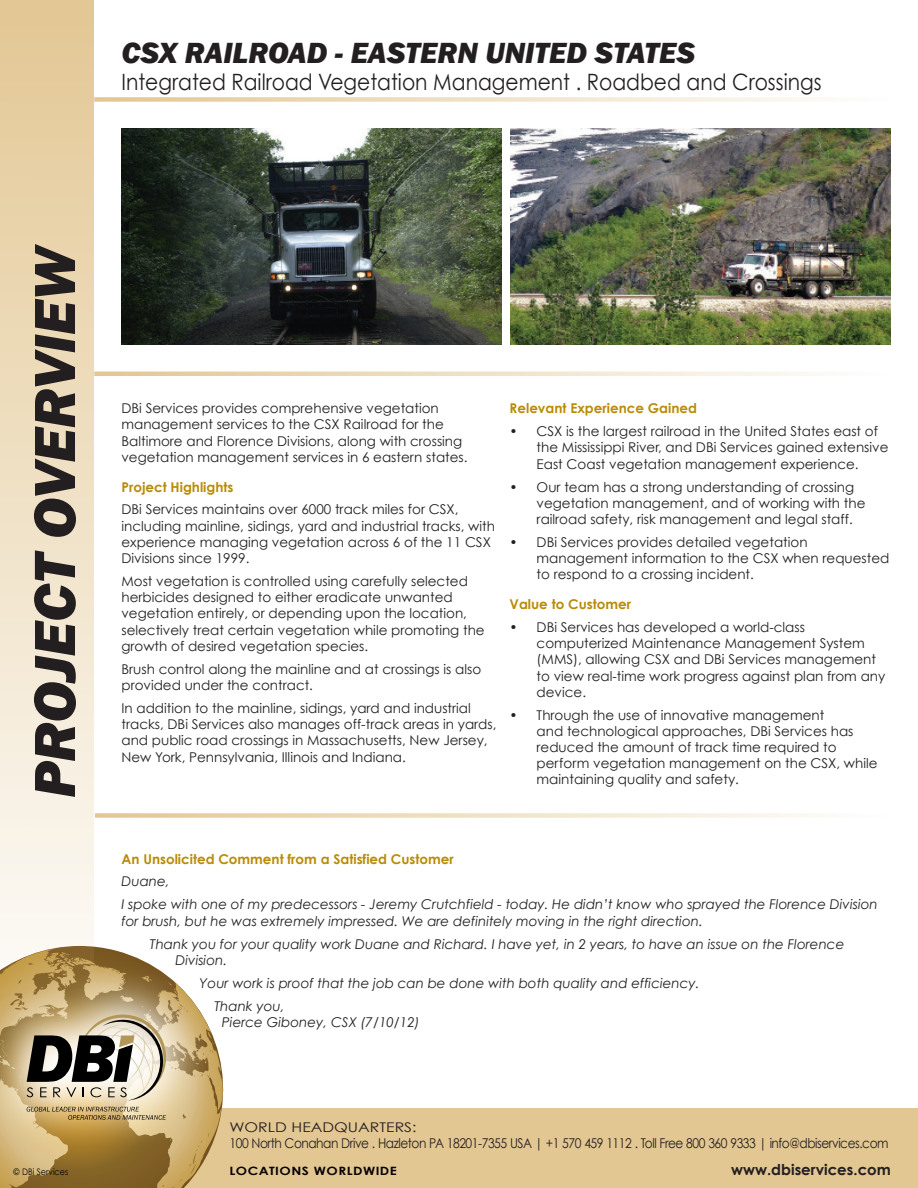
<style>
.page{position:relative;width:918px;height:1188px;background:#fff}
.page>*{position:absolute;margin:0;border:0;box-sizing:border-box;transform-origin:0 0}
.t1{font:italic 800 60px "Franklin Gothic";letter-spacing:-.01em;color:#231f20}
.t2{font:italic 800 30px "Franklin Gothic";color:#231f20}
.t3{font:22.5px "Century Gothic";color:#231f20;scale:.9 1}
.t4{font:700 15px "Century Gothic";color:#231f20}
.t5{font:13.5px/16.2px "Century Gothic";color:#231f20}
.t6{font:italic 13.5px/23px "Century Gothic";color:#231f20}
.t7{font:700 13.5px "Century Gothic";color:#b98b07}
.t8{font:13.5px "Century Gothic";letter-spacing:-.04em;color:#231f20;scale:.9 1}
.t9{font:13.35px "Century Gothic";color:#231f20;scale:1.18 1}
.t10{font:700 11.55px "Century Gothic";letter-spacing:.035em;color:#080302;scale:1.18 1}
.t11{font:9px "Century Gothic";color:#080302;scale:.9 1}
</style>
<div class="page">
<div style="left:0;top:1108px;width:918px;height:80px;background:#e3c793"></div>
<svg style="left:0;top:946px;width:224px;height:242px"></svg>
<svg style="left:193px;top:1173px;width:3px;height:5px"></svg>
<svg style="left:0;top:1124px;width:216px;height:26px"></svg>
<svg style="left:0;top:949px;width:219px;height:175px"></svg>
<svg style="left:0;top:0;width:94px;height:1035px"></svg>
<svg style="left:94px;top:97px;width:729px;height:5px"></svg>
<svg style="left:94px;top:372px;width:726px;height:4px"></svg>
<img style="left:122px;top:129px;width:380px;height:216px">
<img style="left:511px;top:129px;width:380px;height:216px">
<svg style="left:95px;top:813px;width:726px;height:5px"></svg>
<h2 class="t2" style="left:122px;top:33px;width:575px">CSX RAILROAD - eASTERN UNITED STATES</h2>
<h3 class="t3" style="left:122px;top:68px;width:779px">Integrated Railroad Vegetation Management . Roadbed and Crossings</h3>
<h1 class="t1" style="left:16px;top:798px;width:555px;rotate:-90deg">Project Overview</h1>
<p class="t11" style="left:14px;top:1166px;width:62px">© DBi Services</p>
<p class="t5" style="left:122px;top:400px;width:348px">DBi Services provides comprehensive vegetation management services to the CSX Railroad for the Baltimore and Florence Divisions, along with crossing vegetation management services in 6 eastern states.</p>
<p class="t7" style="left:122px;top:478px;width:114px">Project Highlights</p>
<p class="t5" style="left:122px;top:501px;width:375px">DBi Services maintains over 6000 track miles for CSX, including mainline, sidings, yard and industrial tracks, with experience managing vegetation across 6 of the 11 CSX Divisions since 1999.</p>
<p class="t5" style="left:122px;top:573px;width:365px">Most vegetation is controlled using carefully selected herbicides designed to either eradicate unwanted vegetation entirely, or depending upon the location, selectively treat certain vegetation while promoting the growth of desired vegetation species.</p>
<p class="t5" style="left:122px;top:661px;width:361px">Brush control along the mainline and at crossings is also provided under the contract.</p>
<p class="t5" style="left:122px;top:700px;width:376px">In addition to the mainline, sidings, yard and industrial tracks, DBi Services also manages off-track areas in yards, and public road crossings in Massachusetts, New Jersey, New York, Pennsylvania, Illinois and Indiana.</p>
<p class="t7" style="left:510px;top:400px;width:189px">Relevant Experience Gained</p>
<p class="t5" style="left:537px;top:423px;width:353px;text-indent:-27px">• CSX is the largest railroad in the U nited States east of the Mississippi River, and DBi Services gained extensive<br>East Coast vegetation management experience.</p>
<p class="t5" style="left:537px;top:478px;width:330px;text-indent:-27px">• Our team has a strong understanding of crossing vegetation management, and of working with the railroad safety, risk management and legal staff.</p>
<p class="t5" style="left:537px;top:534px;width:354px;text-indent:-27px">• DBi Services provides detailed vegetation management information to the CSX when requested to respond to a crossing incident.</p>
<p class="t7" style="left:510px;top:596px;width:123px">Value to Customer</p>
<p class="t5" style="left:537px;top:619px;width:350px;text-indent:-27px">• DBi Services has developed a world-class computerized Maintenance Management System (MMS), allowing CSX and DBi Services management to view real-time work progress against plan from any device.</p>
<p class="t5" style="left:537px;top:707px;width:342px;text-indent:-27px">• Through the use of innovative management<br>and technological approaches, DBi Services has reduced the amount of track time required to perform vegetation management on the CSX, while maintaining quality and safety.</p>
<p class="t7" style="left:122px;top:850px;width:334px">An Unsolicited Comment from a Satisfied Customer</p>
<p class="t6" style="left:122px;top:870px;width:758px">Duane,<br>I spoke with one of my predecessors - Jeremy Crutchfield - today. He didn’t know who sprayed the Florence Division</p>
<p class="t6" style="left:150px;top:909px;width:696px;text-indent:-28px">for brush, but he was extremely impressed. We are definitely moving in the right direction.<br>Thank you for your quality work Duane and Richard. I have yet, in 2 years, to have an issue on the Florence</p>
<p class="t6" style="left:176px;top:948px;width:53px">Division.</p>
<p class="t6" style="left:200px;top:971px;width:501px">Your work is proof that the job can be done with both quality and efficiency.</p>
<p class="t6" style="left:215px;top:994px;width:71px">Thank you,</p>
<p class="t6" style="left:222px;top:1010px;width:199px">Pierce Giboney, CSX (7/10/12)</p>
<p class="t9" style="left:230px;top:1119px;width:160px">World Headquarters:</p>
<p class="t8" style="left:230px;top:1135px;width:321px">100 North Conahan Drive . Hazleton PA 18201-7355 USA</p>
<p class="t8" style="left:535px;top:1135px;width:394px">| +1 570 459 1112 . Toll Free 800 360 9333 | info@dbiservices.com</p>
<p class="t10" style="left:230px;top:1163px;width:143px">LOCATIONS WORLDWIDE</p>
<p class="t4" style="left:731px;top:1160px;width:161px">www.dbiservices.com</p>
</div>
